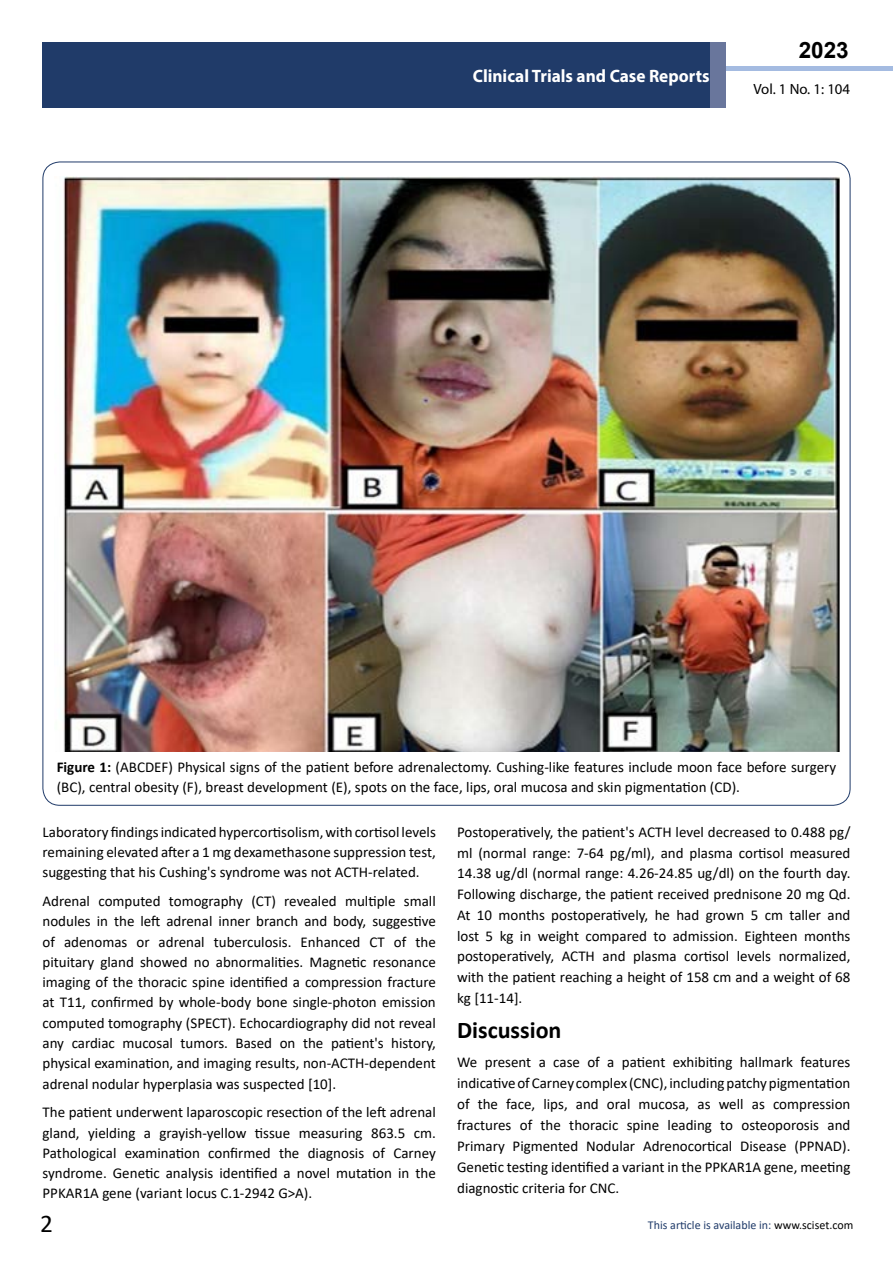
<style>
.page{position:relative;width:893px;height:1263px;background:#fff}
.page>*{position:absolute;margin:0;border:0;box-sizing:border-box;transform-origin:0 0}
.t1{font:25.5px "Calibri";color:#000}
.t2{font:700 24px "Calibri";color:#000}
.t3{font:700 22.5px "Arial";color:#000}
.t4{font:700 18px "Myriad Pro";color:#fff;scale:.96 1}
.t5{font:15px/20.2px "Calibri";color:#000;text-align:justify}
.t6{font:14.85px "Myriad Pro";color:#000}
.t7{font:12px "Calibri";color:#203b69}
.s1{font-weight:700}
.s2{color:#000}
</style>
<div class="page">
<div style="left:722px;top:66px;width:171px;height:5px;background:#a4bbe1"></div>
<div style="left:43px;top:42px;width:682px;height:66px;background:#203b69"></div>
<div style="left:710px;top:42px;width:15px;height:66px;background:#69769c"></div>
<img style="left:63px;top:177px;width:777px;height:575px">
<p class="t4" style="left:473px;top:64px;width:248px">Clinical Trials and Case Reports</p>
<h3 class="t3" style="left:799px;top:35px;width:52px">2023</h3>
<p class="t6" style="left:753px;top:80px;width:98px">Vol. 1 No. 1: 104</p>
<p class="t5" style="left:57px;top:756px;width:781px"><span class="s1">Figure 1:</span> (ABCDEF) Physical signs of the patient before adrenalectomy. Cushing-like features include moon face before surgery (BC), central obesity (F), breast development (E), spots on the face, lips, oral mucosa and skin pigmentation (CD).</p>
<p class="t5" style="left:43px;top:821px;width:395px">Laboratory findings indicated hypercortisolism, with cortisol levels remaining elevated after a 1 mg dexamethasone suppression test, suggesting that his Cushing's syndrome was not ACTH-related.</p>
<p class="t5" style="left:43px;top:891px;width:395px">Adrenal computed tomography (CT) revealed multiple small nodules in the left adrenal inner branch and body, suggestive of adenomas or adrenal tuberculosis. Enhanced CT of the pituitary gland showed no abnormalities. Magnetic resonance imaging of the thoracic spine identified a compression fracture at T11, confirmed by whole-body bone single-photon emission computed tomography (SPECT). Echocardiography did not reveal any cardiac mucosal tumors. Based on the patient's history, physical examination, and imaging results, non-ACTH-dependent adrenal nodular hyperplasia was suspected [10].</p>
<p class="t5" style="left:43px;top:1102px;width:395px">The patient underwent laparoscopic resection of the left adrenal gland, yielding a grayish-yellow tissue measuring 863.5 cm.<br>Pathological examination confirmed the diagnosis of Carney syndrome. Genetic analysis identified a novel mutation in the PPKAR1A gene (variant locus C.1-2942 G&gt;A).</p>
<p class="t5" style="left:457px;top:821px;width:395px;line-height:20.9px">Postoperatively, the patient's ACTH level decreased to 0.488 pg/ ml (normal range: 7-64 pg/ml), and plasma cortisol measured 14.38 ug/dl (normal range: 4.26-24.85 ug/dl) on the fourth day.<br>Following discharge, the patient received prednisone 20 mg Qd.<br>At 10 months postoperatively, he had grown 5 cm taller and lost 5 kg in weight compared to admission. Eighteen months postoperatively, ACTH and plasma cortisol levels normalized, with the patient reaching a height of 158 cm and a weight of 68 kg [11-14].</p>
<h2 class="t2" style="left:457px;top:1013px;width:106px">Discussion</h2>
<p class="t5" style="left:457px;top:1051px;width:395px;line-height:20.9px">We present a case of a patient exhibiting hallmark features indicative of Carney complex (CNC), including patchy pigmentation of the face, lips, and oral mucosa, as well as compression fractures of the thoracic spine leading to osteoporosis and Primary Pigmented Nodular Adrenocortical Disease (PPNAD).<br>Genetic testing identified a variant in the PPKAR1A gene, meeting diagnostic criteria for CNC.</p>
<h1 class="t1" style="left:40px;top:1206px;width:14px">2</h1>
<p class="t7" style="left:648px;top:1217px;width:207px">This article is available in: <span class="s2">www.sciset.com</span></p>
</div>
